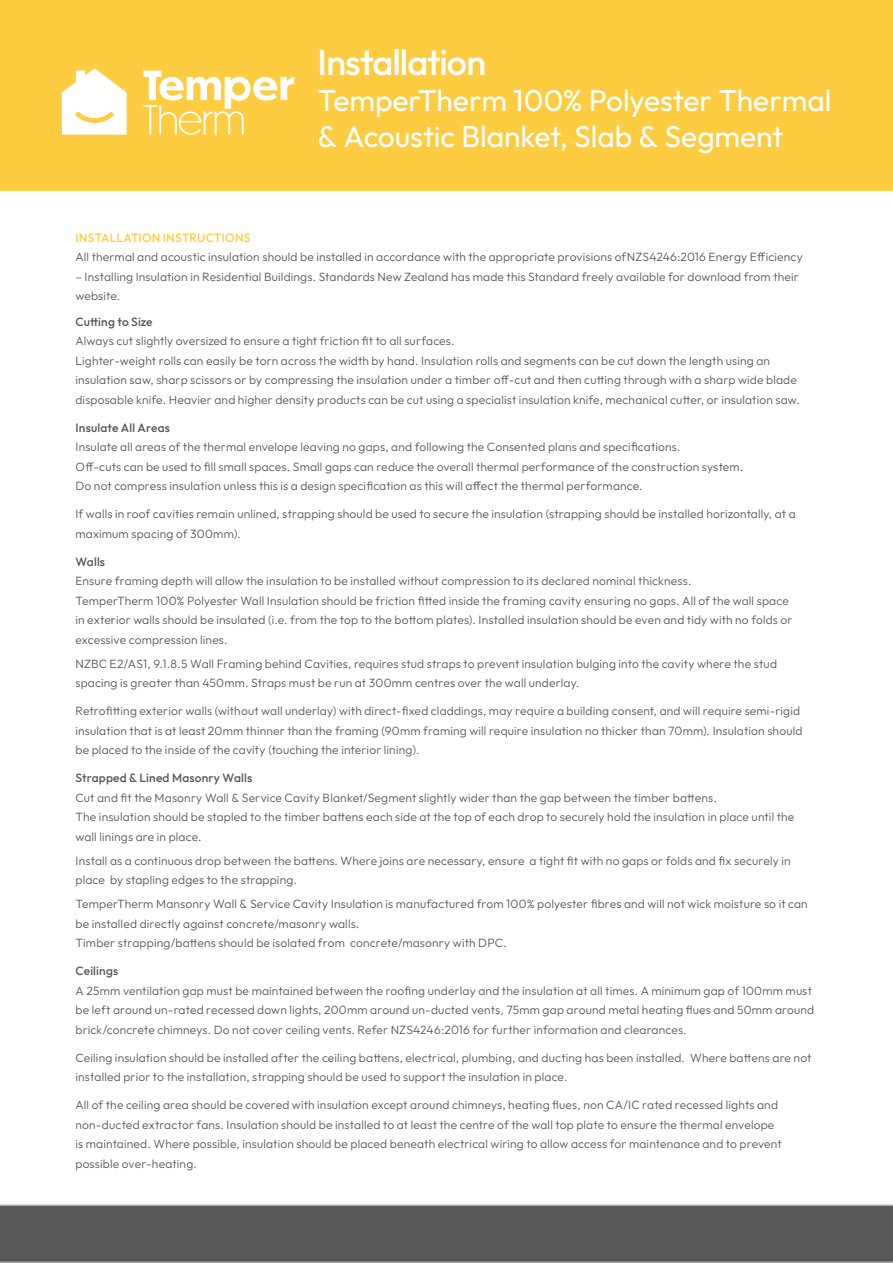
<style>
.page{position:relative;width:893px;height:1263px;background:#fff}
.page>*{position:absolute;margin:0;border:0;box-sizing:border-box;transform-origin:0 0}
.t1{font:500 36px "Outfit";letter-spacing:-.025em;color:#fff}
.t2{font:30px/36px "Outfit";color:#fff}
.Bold_Heading_Small{font:300 12px/19.5px "Outfit";letter-spacing:.015em;color:#575759}
.Bold_Heading_Small-2{font:300 12px/19.5px "Outfit";letter-spacing:.015em;color:#57585a}
.s1{font-weight:500;color:#fecc41}
.s2{font-weight:500}
</style>
<div class="page">
<div style="left:0;top:1204px;width:893px;height:59px;background:#575759"></div>
<div style="left:0;top:0;width:893px;height:190px;background:#fecc41"></div>
<svg style="left:62px;top:68px;width:65px;height:67px"></svg>
<svg style="left:143px;top:71px;width:151px;height:64px"></svg>
<h1 class="t1" style="left:317px;top:39px;width:170px">Installation</h1>
<h2 class="t2" style="left:317px;top:83px;width:515px">TemperTherm 100% Polyester Thermal &amp; Acoustic Blanket, Slab &amp; Segment</h2>
<p class="Bold_Heading_Small" style="left:75px;top:228px;width:729px"><span class="s1">INSTALLATION INSTRUCTIONS<br></span>All thermal and acoustic insulation should be installed in accordance with the appropriate provisions ofNZS4246:2016 Energy Efficiency</p>
<p class="Bold_Heading_Small" style="left:75px;top:267px;width:725px">– Installing Insulation in Residential Buildings. Standards New Zealand has made this Standard freely available for download from their website.</p>
<p class="Bold_Heading_Small" style="left:75px;top:312px;width:726px"><span class="s2">Cutting to Size<br></span>Always cut slightly oversized to ensure a tight friction fit to all surfaces.<br>Lighter-weight rolls can easily be torn across the width by hand. Insulation rolls and segments can be cut down the length using an insulation saw, sharp scissors or by compressing the insulation under a timber off-cut and then cutting through with a sharp wide blade disposable knife. Heavier and higher density products can be cut using a specialist insulation knife, mechanical cutter, or insulation saw.</p>
<p class="Bold_Heading_Small" style="left:75px;top:418px;width:669px"><span class="s2">Insulate All Areas<br></span>Insulate all areas of the thermal envelope leaving no gaps, and following the Consented plans and specifications.<br>Off-cuts can be used to fill small spaces. Small gaps can reduce the overall thermal performance of the construction system.<br>Do not compress insulation unless this is a design specification as this will affect the thermal performance.</p>
<p class="Bold_Heading_Small" style="left:75px;top:504px;width:722px">If walls in roof cavities remain unlined, strapping should be used to secure the insulation (strapping should be installed horizontally, at a maximum spacing of 300mm).</p>
<p class="Bold_Heading_Small" style="left:75px;top:552px;width:719px"><span class="s2">Walls<br></span>Ensure framing depth will allow the insulation to be installed without compression to its declared nominal thickness.<br>TemperTherm 100% Polyester Wall Insulation should be friction fitted inside the framing cavity ensuring no gaps. All of the wall space in exterior walls should be insulated (i.e. from the top to the bottom plates). Installed insulation should be even and tidy with no folds or excessive compression lines.</p>
<p class="Bold_Heading_Small" style="left:75px;top:654px;width:703px">NZBC E2/AS1, 9.1.8.5 Wall Framing behind Cavities, requires stud straps to prevent insulation bulging into the cavity where the stud spacing is greater than 450mm. Straps must be run at 300mm centres over the wall underlay.</p>
<p class="Bold_Heading_Small" style="left:75px;top:701px;width:728px">Retrofitting exterior walls (without wall underlay) with direct-fixed claddings, may require a building consent, and will require semi-rigid insulation that is at least 20mm thinner than the framing (90mm framing will require insulation no thicker than 70mm). Insulation should be placed to the inside of the cavity (touching the interior lining).</p>
<p class="Bold_Heading_Small" style="left:75px;top:768px;width:720px"><span class="s2">Strapped &amp; Lined Masonry Walls<br></span>Cut and fit the Masonry Wall &amp; Service Cavity Blanket/Segment slightly wider than the gap between the timber battens.<br>The insulation should be stapled to the timber battens each side at the top of each drop to securely hold the insulation in place until the wall linings are in place.</p>
<p class="Bold_Heading_Small" style="left:75px;top:851px;width:717px">Install as a continuous drop between the battens. Where joins are necessary, ensure a tight fit with no gaps or folds and fix securely in place by stapling edges to the strapping.</p>
<p class="Bold_Heading_Small" style="left:75px;top:894px;width:734px">TemperTherm Mansonry Wall &amp; Service Cavity Insulation is manufactured from 100% polyester fibres and will not wick moisture so it can be installed directly against concrete/masonry walls.<br>Timber strapping/battens should be isolated from concrete/masonry with DPC.</p>
<p class="Bold_Heading_Small-2" style="left:75px;top:961px;width:740px"><span class="s2">Ceilings<br></span>A 25mm ventilation gap must be maintained between the roofing underlay and the insulation at all times. A minimum gap of 100mm must be left around un-rated recessed down lights, 200mm around un-ducted vents, 75mm gap around metal heating flues and 50mm around brick/concrete chimneys. Do not cover ceiling vents. Refer NZS4246:2016 for further information and clearances.</p>
<p class="Bold_Heading_Small-2" style="left:75px;top:1048px;width:737px">Ceiling insulation should be installed after the ceiling battens, electrical, plumbing, and ducting has been installed. Where battens are not installed prior to the installation, strapping should be used to support the insulation in place.</p>
<p class="Bold_Heading_Small-2" style="left:75px;top:1095px;width:708px">All of the ceiling area should be covered with insulation except around chimneys, heating flues, non CA/IC rated recessed lights and non-ducted extractor fans. Insulation should be installed to at least the centre of the wall top plate to ensure the thermal envelope is maintained. Where possible, insulation should be placed beneath electrical wiring to allow access for maintenance and to prevent possible over-heating.</p>
</div>
